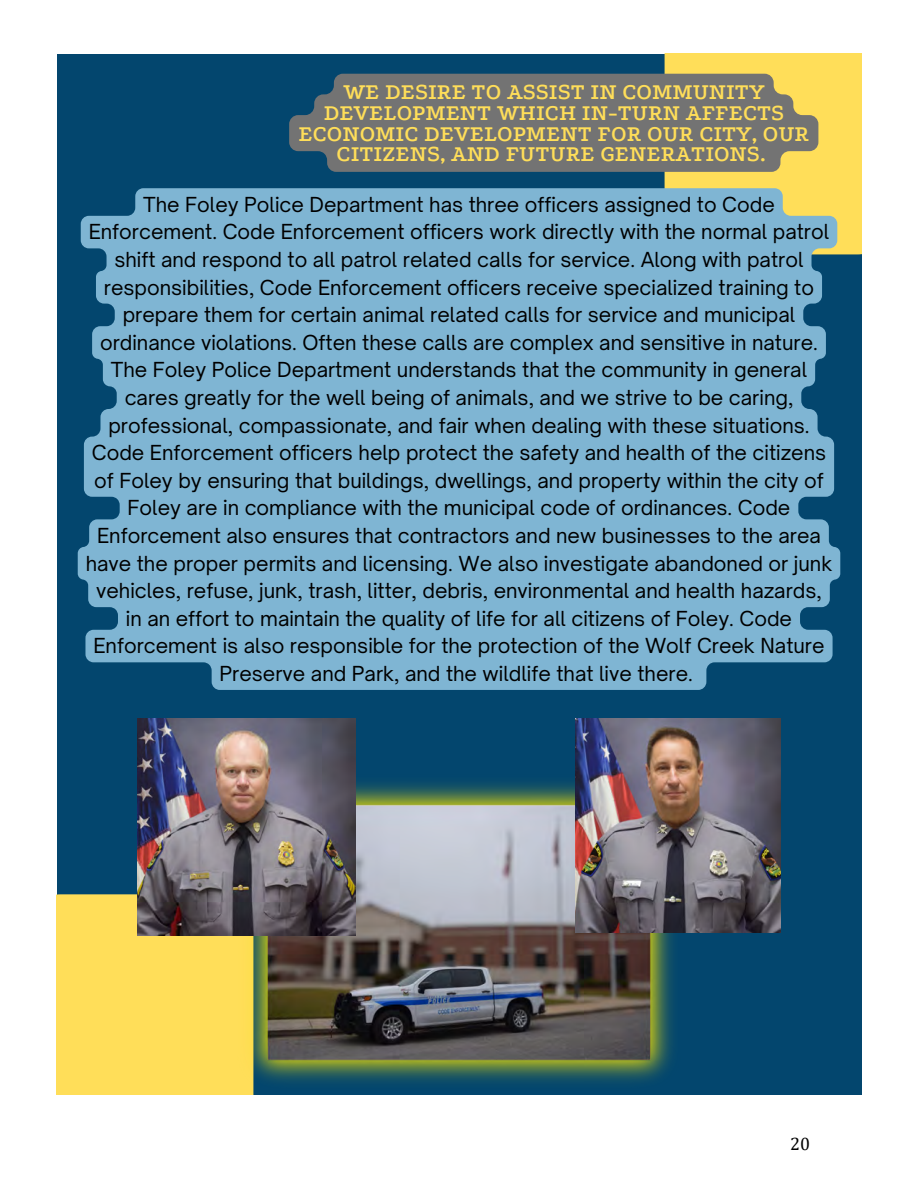
<style>
.page{position:relative;width:918px;height:1188px;background:#fff}
.page>*{position:absolute;margin:0;border:0;box-sizing:border-box;transform-origin:0 0}
.t1{font:600 23.7px/20.7px "Podkova";color:#ffde59;text-align:center}
.t2{font:19.8px/27.6px "Open Sauce One";color:#000;text-align:center}
.t3{font:18px "Cambria";color:#000}
</style>
<div class="page">
<div style="left:57px;top:54px;width:804px;height:1041px;background:#03466e"></div>
<div style="left:57px;top:894px;width:159px;height:201px;background:#ffde59"></div>
<div style="left:665px;top:54px;width:196px;height:200px;background:#ffde59"></div>
<img style="left:216px;top:770px;width:487px;height:325px">
<img style="left:137px;top:718px;width:218px;height:218px">
<img style="left:576px;top:718px;width:205px;height:214px">
<svg style="left:78px;top:188px;width:762px;height:502px;fill:#7fb5d3"></svg>
<svg style="left:289px;top:74px;width:529px;height:98px;fill:#737373"></svg>
<p class="t1" style="left:299px;top:82px;width:512px">WE DESIRE TO ASSIST IN COMMUNITY DEVELOPMENT WHICH IN-TURN AFFECTS ECONOMIC DEVELOPMENT FOR OUR CITY, OUR CITIZENS, AND FUTURE GENERATIONS.</p>
<p class="t2" style="left:86px;top:191px;width:748px">The Foley Police Department has three officers assigned to Code Enforcement. Code Enforcement officers work directly with the normal patrol shift and respond to all patrol related calls for service. Along with patrol responsibilities, Code Enforcement officers receive specialized training to prepare them for certain animal related calls for service and municipal ordinance violations. Often these calls are complex and sensitive in nature.<br>The Foley Police Department understands that the community in general cares greatly for the well being of animals, and we strive to be caring, professional, compassionate, and fair when dealing with these situations.<br>Code Enforcement officers help protect the safety and health of the citizens of Foley by ensuring that buildings, dwellings, and property within the city of Foley are in compliance with the municipal code of ordinances. Code Enforcement also ensures that contractors and new businesses to the area have the proper permits and licensing. We also investigate abandoned or junk vehicles, refuse, junk, trash, litter, debris, environmental and health hazards,<br>in an effort to maintain the quality of life for all citizens of Foley. Code Enforcement is also responsible for the protection of the Wolf Creek Nature Preserve and Park, and the wildlife that live there.</p>
<p class="t3" style="left:790px;top:1133px;width:21px">20</p>
</div>
